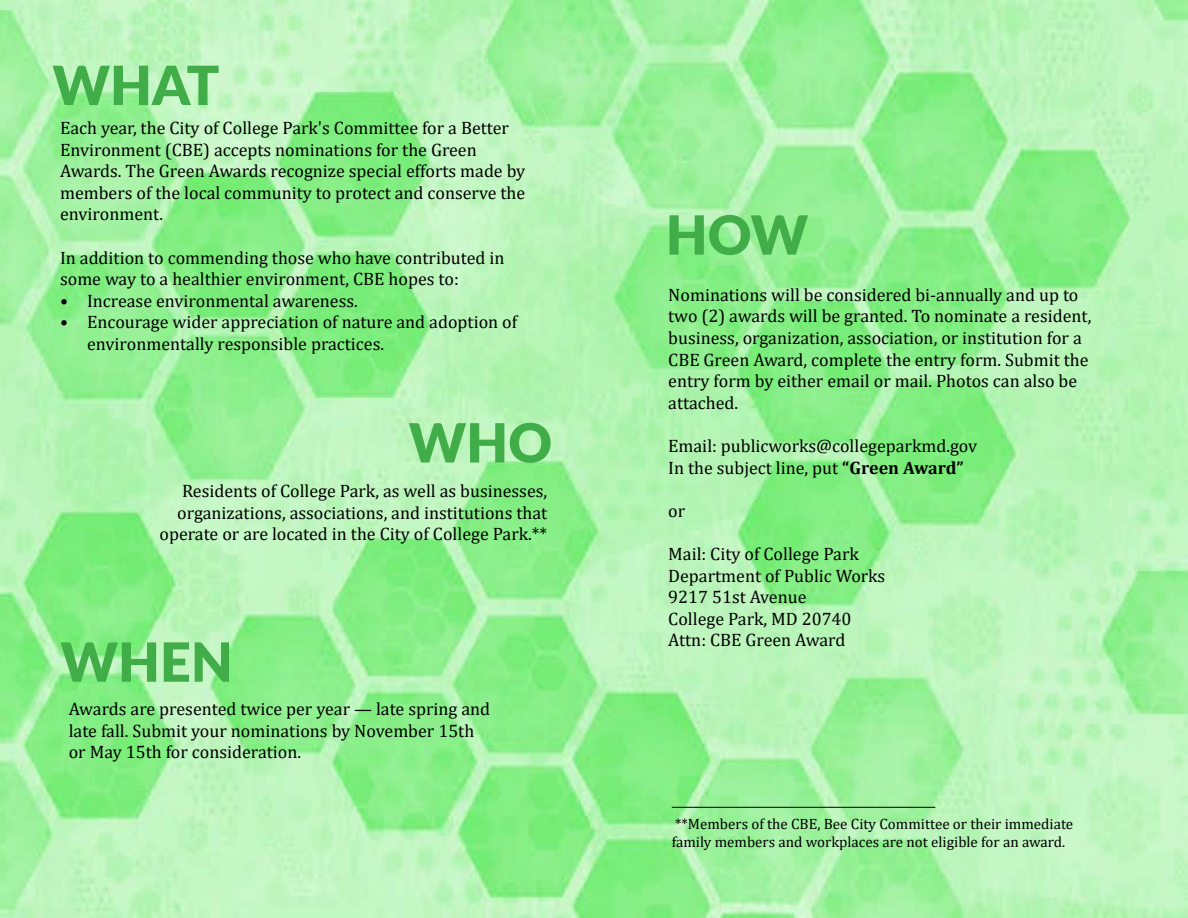
<style>
.page{position:relative;width:1188px;height:918px;background:#fff}
.page>*{position:absolute;margin:0;border:0;box-sizing:border-box;transform-origin:0 0}
.t1{font:900 54px "Lato";color:#41ad49}
.t2{font:18px/21.6px "Cambria";color:#000}
.t3{font:15px/18px "Cambria";color:#000}
.s1{font-weight:700}
</style>
<div class="page">
<img style="left:0;top:0;width:1188px;height:918px">
<hr style="left:672px;top:807px;width:263px;height:1px;background:#000">
<h1 class="t1" style="left:52px;top:45px;width:168px">WHAT</h1>
<p class="t2" style="left:60px;top:117px;width:467px">Each year, the City of College Park's Committee for a Better Environment (CBE) accepts nominations for the Green Awards. The Green Awards recognize special efforts made by members of the local community to protect and conserve the environment.</p>
<p class="t2" style="left:60px;top:247px;width:446px">In addition to commending those who have contributed in some way to a healthier environment, CBE hopes to:</p>
<p class="t2" style="left:60px;top:290px;width:299px">• Increase environmental awareness.</p>
<p class="t2" style="left:87px;top:311px;width:432px;text-indent:-27px">• Encourage wider appreciation of nature and adoption of environmentally responsible practices.</p>
<h1 class="t1" style="left:409px;top:402px;width:142px">WHO</h1>
<p class="t2" style="left:159px;top:480px;width:389px;text-align:right">Residents of College Park, as well as businesses, organizations, associations, and institutions that operate or are located in the City of College Park.**</p>
<h1 class="t1" style="left:60px;top:621px;width:166px">WHEN</h1>
<p class="t2" style="left:69px;top:698px;width:423px">Awards are presented twice per year — late spring and late fall. Submit your nominations by November 15th or May 15th for consideration.</p>
<h1 class="t1" style="left:666px;top:194px;width:48px">HOW</h1>
<p class="t2" style="left:668px;top:284px;width:425px">Nominations will be considered bi-annually and up to two (2) awards will be granted. To nominate a resident, business, organization, association, or institution for a CBE Green Award, complete the entry form. Submit the entry form by either email or mail. Photos can also be attached.</p>
<p class="t2" style="left:668px;top:435px;width:311px">Email: publicworks@collegeparkmd.gov<br>In the subject line, put <span class="s1">“Green Award”</span></p>
<p class="t2" style="left:668px;top:500px;width:19px">or</p>
<p class="t2" style="left:668px;top:543px;width:219px">Mail: City of College Park<br>Department of Public Works<br>9217 51st Avenue<br>College Park, MD 20740<br>Attn: CBE Green Award</p>
<p class="t3" style="left:672px;top:815px;width:403px">**Members of the CBE, Bee City Committee or their immediate family members and workplaces are not eligible for an award.</p>
</div>
